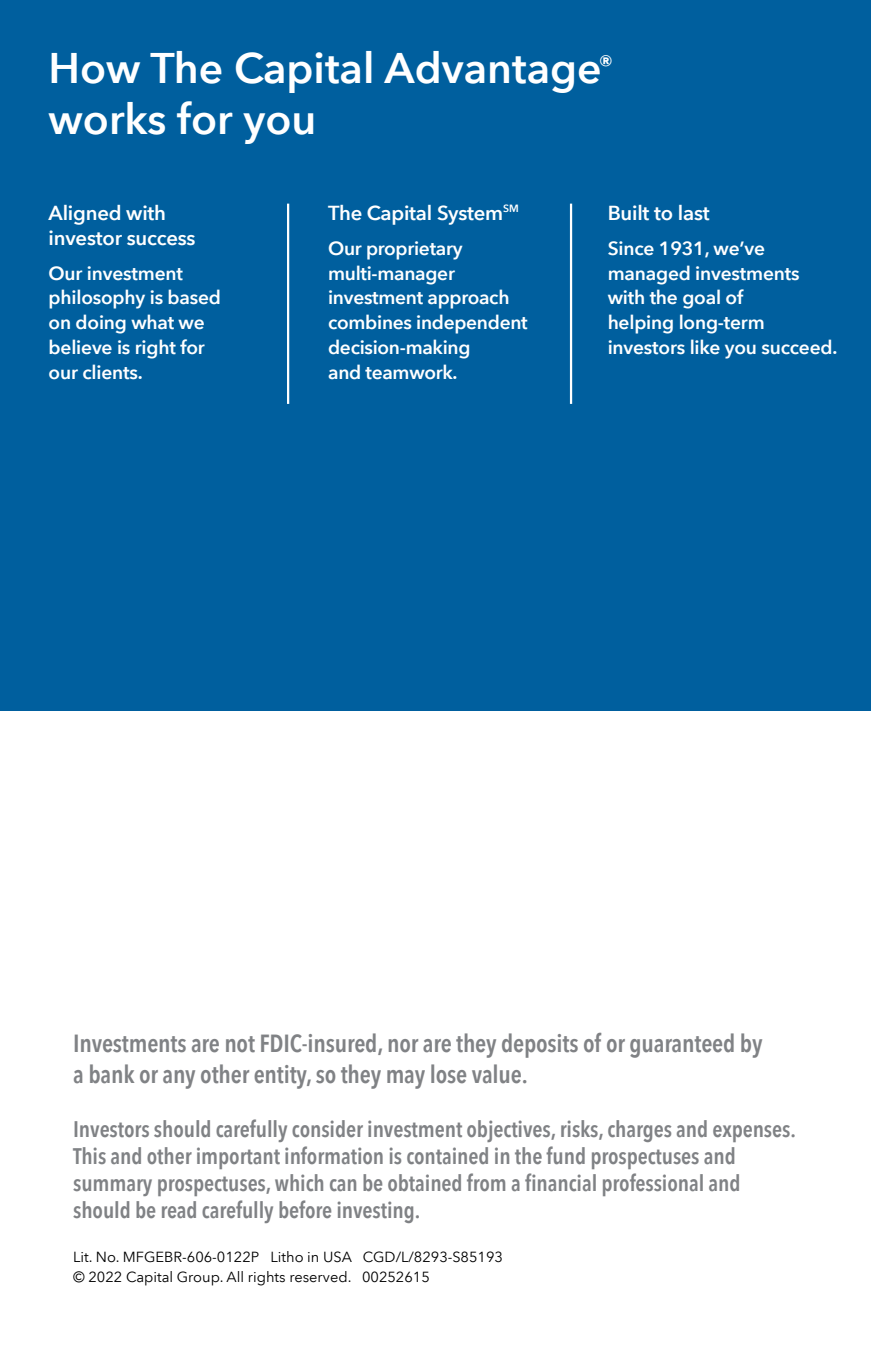
<style>
.page{position:relative;width:871px;height:1357px;background:#fff}
.page>*{position:absolute;margin:0;border:0;box-sizing:border-box;transform-origin:0 0}
.t1{font:600 42.75px/51.3px "Avenir Next LT Com";color:#fff}
.t2{font:600 condensed 24.75px/31.5px "Avenir Next LT Com";letter-spacing:-.01em;color:#808285}
.t3{font:600 condensed 22.5px/27px "Avenir Next LT Com";letter-spacing:-.005em;color:#808285}
.t4{font:600 20.25px/24.8px "Avenir Next LT Com";letter-spacing:-.01em;color:#fff}
.t5{font:600 19.12px/24.8px "Avenir Next LT Com";letter-spacing:-.01em;color:#fff}
.t6{font:14.62px/20.2px "Avenir Next LT Com";color:#000}
</style>
<div class="page">
<div style="left:0;top:0;width:871px;height:711px;background:#005f9e"></div>
<hr style="left:287px;top:204px;width:2px;height:200px;background:#fff">
<hr style="left:570px;top:204px;width:2px;height:200px;background:#fff">
<p class="t1" style="left:49px;top:42px;width:566px">How The Capital Advantage<sup>® </sup>works for you</p>
<p class="t4" style="left:49px;top:200px;width:148px">Aligned with investor success</p>
<p class="t5" style="left:49px;top:260px;width:174px">Our investment philosophy is based on doing what we believe is right for our clients.</p>
<p class="t4" style="left:328px;top:200px;width:192px">The Capital System<sup>SM</sup></p>
<p class="t5" style="left:328px;top:236px;width:201px">Our proprietary multi-manager investment approach combines independent decision-making<br>and teamwork.</p>
<p class="t4" style="left:608px;top:200px;width:103px">Built to last</p>
<p class="t5" style="left:608px;top:236px;width:193px">Since 1931, we’ve managed investments with the goal of</p>
<p class="t5" style="left:608px;top:310px;width:231px">helping long-term investors like you succeed.</p>
<p class="t2" style="left:73px;top:1027px;width:691px">Investments are not FDIC-insured, nor are they deposits of or guaranteed by a bank or any other entity, so they may lose value.</p>
<p class="t3" style="left:73px;top:1115px;width:724px">Investors should carefully consider investment objectives, risks, charges and expenses.<br>This and other important information is contained in the fund prospectuses and summary prospectuses, which can be obtained from a financial professional and should be read carefully before investing.</p>
<p class="t6" style="left:73px;top:1246px;width:431px">Lit. No. MFGEBR-606-0122P Litho in USA CGD/L/8293-S85193 © 2022 Capital Group. All rights reserved. 00252615</p>
</div>
